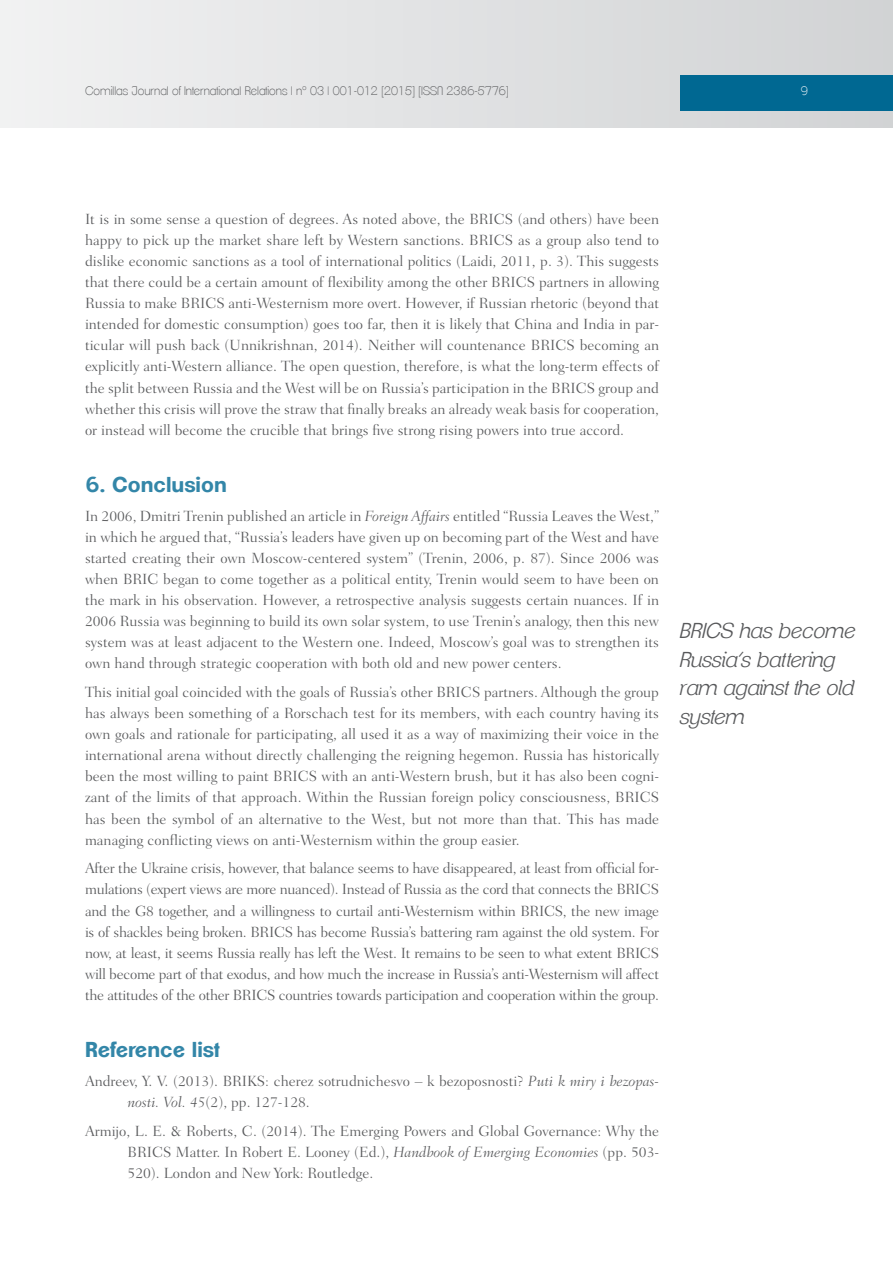
<style>
.page{position:relative;width:893px;height:1263px;background:#fff}
.page>*{position:absolute;margin:0;border:0;box-sizing:border-box;transform-origin:0 0}
.t1{font:italic 300 21px/28.5px "Clemente P Daf";color:#58595b}
.t2{font:700 21px "Clemente P Dam";color:#3386a8}
.t3{font:300 15px/21px "Fairfield LH";color:#58595b;text-align:justify}
.t4{font:200 12px "Clemente P Dac";color:#58595b}
.t5{font:200 12px "Clemente P Dac";color:#fff}
.s1{font-style:italic}
</style>
<div class="page">
<div style="left:0;top:0;width:893px;height:128px;background:linear-gradient(to right,#f1f2f2,#d1d3d4)"></div>
<div style="left:680px;top:75px;width:213px;height:36px;background:#006892"></div>
<p class="t4" style="left:85px;top:83px;width:425px">Comillas Journal of International Relations | nº 03 | 001-012 [2015] [ISSN 2386-5776]</p>
<p class="t5" style="left:801px;top:83px;width:8px">9</p>
<p class="t3" style="left:85px;top:208px;width:576px">It is in some sense a question of degrees. As noted above, the BRICS (and others) have been happy to pick up the market share left by Western sanctions. BRICS as a group also tend to dislike economic sanctions as a tool of international politics (Laidi, 2011, p. 3). This suggests that there could be a certain amount of flexibility among the other BRICS partners in allowing Russia to make BRICS anti-Westernism more overt. However, if Russian rhetoric (beyond that intended for domestic consumption) goes too far, then it is likely that China and India in par&shy;ticular will push back (Unnikrishnan, 2014). Neither will countenance BRICS becoming an explicitly anti-Western alliance. The open question, therefore, is what the long-term effects of the split between Russia and the West will be on Russia’s participation in the BRICS group and whether this crisis will prove the straw that finally breaks an already weak basis for cooperation, or instead will become the crucible that brings five strong rising powers into true accord.</p>
<h1 class="t2" style="left:85px;top:472px;width:143px">6. Conclusion</h1>
<p class="t3" style="left:85px;top:505px;width:576px">In 2006, Dmitri Trenin published an article in <span class="s1">Foreign Affairs</span> entitled “Russia Leaves the West,” in which he argued that, “Russia’s leaders have given up on becoming part of the West and have started creating their own Moscow-centered system” (Trenin, 2006, p. 87). Since 2006 was when BRIC began to come together as a political entity, Trenin would seem to have been on the mark in his observation. However, a retrospective analysis suggests certain nuances. If in 2006 Russia was beginning to build its own solar system, to use Trenin’s analogy, then this new system was at least adjacent to the Western one. Indeed, Moscow’s goal was to strengthen its own hand through strategic cooperation with both old and new power centers.</p>
<p class="t3" style="left:85px;top:682px;width:576px">This initial goal coincided with the goals of Russia’s other BRICS partners. Although the group has always been something of a Rorschach test for its members, with each country having its own goals and rationale for participating, all used it as a way of maximizing their voice in the international arena without directly challenging the reigning hegemon. Russia has historically been the most willing to paint BRICS with an anti-Western brush, but it has also been cogni&shy;zant of the limits of that approach. Within the Russian foreign policy consciousness, BRICS has been the symbol of an alternative to the West, but not more than that. This has made managing conflicting views on anti-Westernism within the group easier.</p>
<p class="t3" style="left:85px;top:858px;width:576px">After the Ukraine crisis, however, that balance seems to have disappeared, at least from official for&shy;mulations (expert views are more nuanced). Instead of Russia as the cord that connects the BRICS and the G8 together, and a willingness to curtail anti-Westernism within BRICS, the new image is of shackles being broken. BRICS has become Russia’s battering ram against the old system. For now, at least, it seems Russia really has left the West. It remains to be seen to what extent BRICS will become part of that exodus, and how much the increase in Russia’s anti-Westernism will affect the attitudes of the other BRICS countries towards participation and cooperation within the group.</p>
<h1 class="t2" style="left:85px;top:1037px;width:136px">Reference list</h1>
<p class="t3" style="left:128px;top:1070px;width:533px;text-indent:-43px">Andreev, Y. V. (2013). BRIKS: cherez sotrudnichesvo – k bezoposnosti? <span class="s1">Puti k miry i bezopas&shy;nosti. Vol. 45</span>(2), pp. 127-128.</p>
<p class="t3" style="left:128px;top:1120px;width:533px;text-indent:-43px">Armijo, L. E. &amp; Roberts, C. (2014). The Emerging Powers and Global Governance: Why the BRICS Matter. In Robert E. Looney (Ed.), <span class="s1">Handbook of Emerging Economies</span> (pp. 503- 520). London and New York: Routledge.</p>
<h1 class="t1" style="left:680px;top:617px;width:177px">BRICS has become<br>Russia’s battering ram against the old system</h1>
</div>
